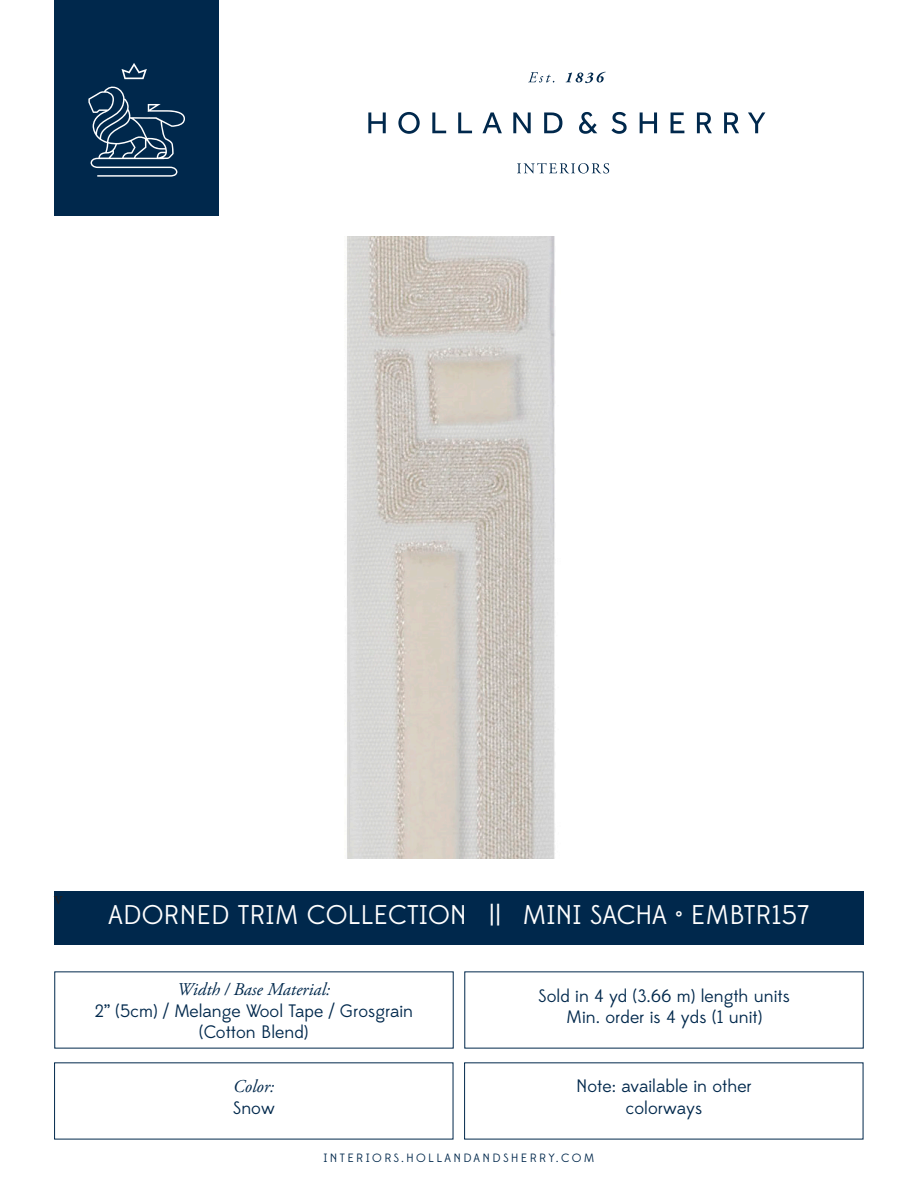
<style>
.page{position:relative;width:918px;height:1188px;background:#fff}
.page>*{position:absolute;margin:0;border:0;box-sizing:border-box;transform-origin:0 0}
.t1{font:27px "Edmondsans";color:#fff}
.t2{font:18px/21.6px "Edmondsans";color:#00284c;text-align:center}
.t3{font:italic 18px "Adobe Garamond Pro";color:#00284c}
.t4{font:18px "Minion Pro";color:#231f20}
.t5{font:12px "Edmondsans";letter-spacing:.2em;color:#00284c}
</style>
<div class="page">
<div style="left:54px;top:891px;width:810px;height:54px;background:#00284c"></div>
<div style="left:54px;top:0;width:165px;height:216px;background:#00284c"></div>
<svg style="left:122px;top:63px;width:25px;height:16px"></svg>
<svg style="left:88px;top:86px;width:96px;height:90px"></svg>
<svg style="left:517px;top:163px;width:92px;height:10px"></svg>
<svg style="left:528px;top:72px;width:26px;height:10px"></svg>
<svg style="left:566px;top:72px;width:40px;height:11px"></svg>
<svg style="left:368px;top:112px;width:18px;height:21px"></svg>
<svg style="left:398px;top:112px;width:22px;height:22px"></svg>
<svg style="left:432px;top:112px;width:14px;height:21px"></svg>
<svg style="left:458px;top:112px;width:14px;height:21px"></svg>
<svg style="left:482px;top:112px;width:20px;height:21px"></svg>
<svg style="left:513px;top:112px;width:18px;height:21px"></svg>
<svg style="left:544px;top:112px;width:18px;height:21px"></svg>
<svg style="left:579px;top:112px;width:18px;height:22px"></svg>
<svg style="left:611px;top:112px;width:16px;height:22px"></svg>
<svg style="left:640px;top:112px;width:17px;height:21px"></svg>
<svg style="left:671px;top:112px;width:13px;height:21px"></svg>
<svg style="left:697px;top:112px;width:15px;height:21px"></svg>
<svg style="left:724px;top:112px;width:15px;height:21px"></svg>
<svg style="left:748px;top:112px;width:17px;height:21px"></svg>
<img style="left:347px;top:236px;width:208px;height:622px">
<p class="t4" style="left:54px;top:886px;width:10px">v</p>
<p class="t1" style="left:108px;top:900px;width:703px">ADORNED TRIM COLLECTION || MINI SACHA • EMBTR157</p>
<p class="t3" style="left:177px;top:978px;width:155px">Width / Base Material:</p>
<p class="t2" style="left:95px;top:1000px;width:320px">2” (5cm) / Melange Wool Tape / Grosgrain</p>
<p class="t2" style="left:199px;top:1022px;width:111px">(Cotton Blend)</p>
<p class="t3" style="left:233px;top:1076px;width:43px">Color:</p>
<p class="t2" style="left:233px;top:1097px;width:43px">Snow</p>
<p class="t2" style="left:538px;top:985px;width:253px">Sold in 4 yd (3.66 m) length units</p>
<p class="t2" style="left:566px;top:1007px;width:198px">Min. order is 4 yds (1 unit)</p>
<p class="t2" style="left:576px;top:1076px;width:177px">Note: available in other colorways</p>
<p class="t5" style="left:323px;top:1151px;width:273px">INTERIORS.HOLLANDANDSHERRY.COM</p>
</div>
